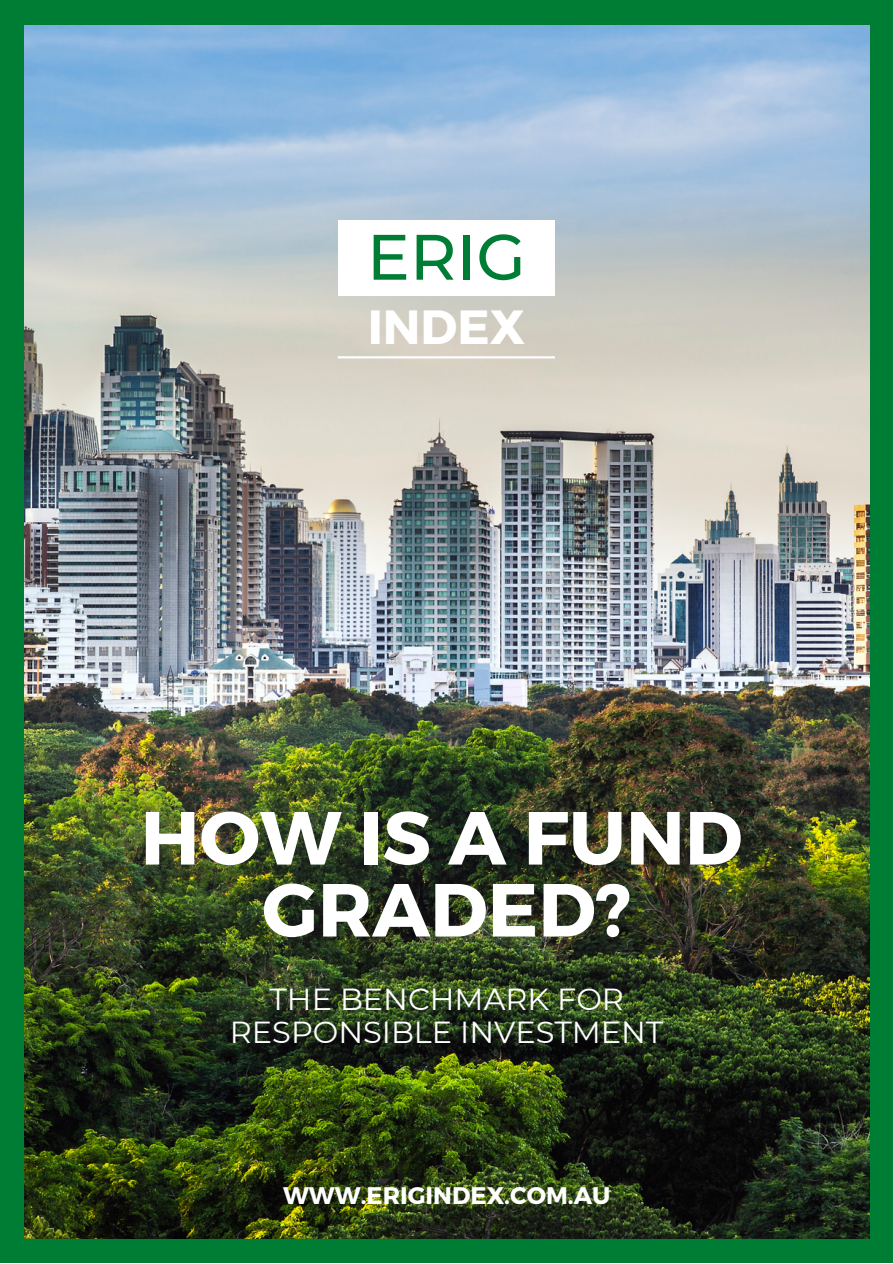
<style>
.page{position:relative;width:893px;height:1264px;background:#fff}
.page>*{position:absolute;margin:0;border:0;box-sizing:border-box;transform-origin:0 0}
.t1{font:700 75px/72px "Montserrat";color:#fff;text-align:center}
.t2{font:500 64.05px "Montserrat";color:#007d35}
.t3{font:700 48px "Montserrat";color:#fff}
.t4{font:30.45px/33.8px "Montserrat";color:#fff;text-align:center}
.t5{font:700 24px "Montserrat";color:#fff}
</style>
<div class="page">
<div style="left:0;top:0;width:892px;height:1262px;background:#007d35"></div>
<img style="left:24px;top:25px;width:845px;height:1213px">
<div style="left:338px;top:220px;width:216px;height:75px;background:#fff"></div>
<hr style="left:338px;top:356px;width:217px;height:2px;background:#fff">
<p class="t2" style="left:367px;top:218px;width:160px">ERIG</p>
<p class="t3" style="left:367px;top:295px;width:159px">INDEX</p>
<p class="t1" style="left:141px;top:798px;width:603px">HOW IS A FUND<br>GRADED?</p>
<p class="t4" style="left:230px;top:981px;width:435px">THE BENCHMARK FOR<br>RESPONSIBLE INVESTMENT</p>
<p class="t5" style="left:283px;top:1179px;width:329px">WWW.ERIGINDEX.COM.AU</p>
</div>
